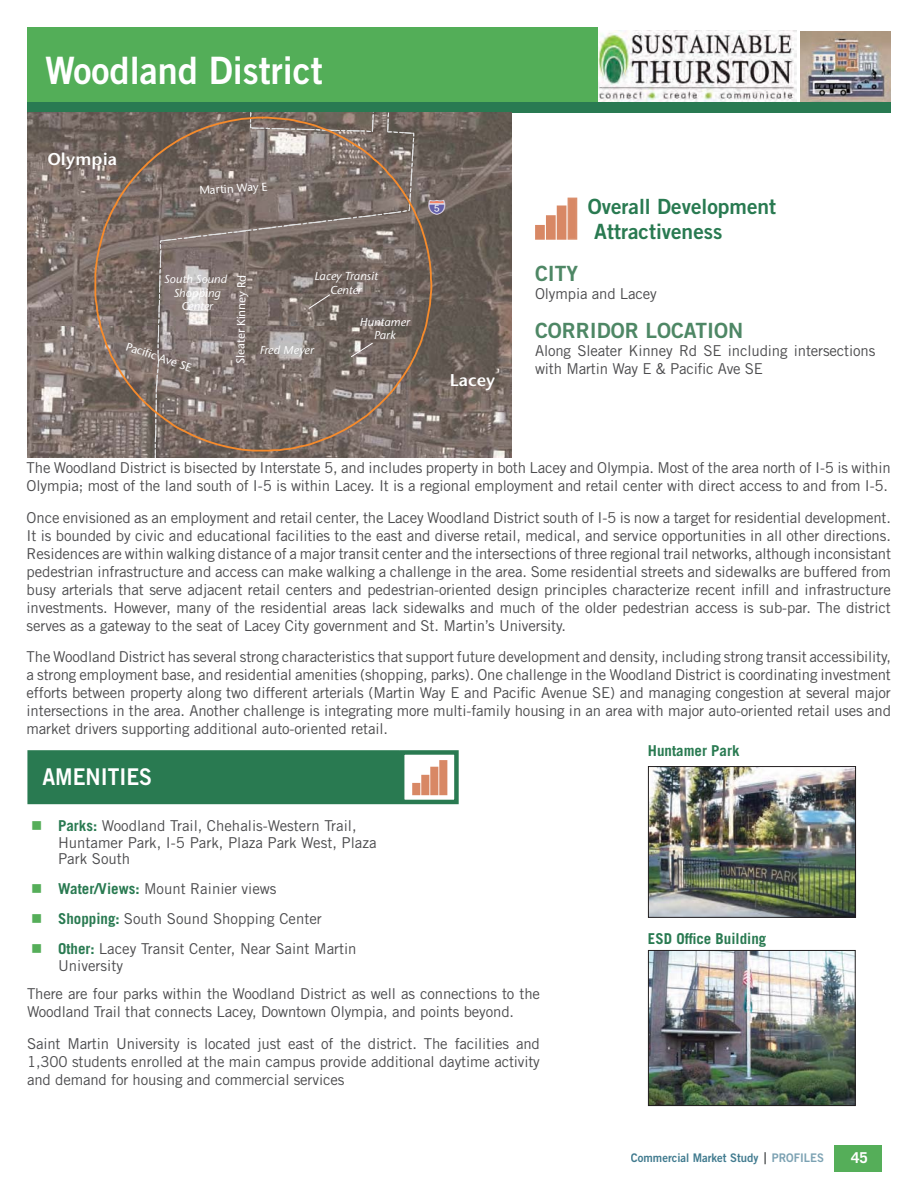
<style>
.page{position:relative;width:918px;height:1188px;background:#fff}
.page>*{position:absolute;margin:0;border:0;box-sizing:border-box;transform-origin:0 0}
.t1{font:37.8px "Trade Gothic LT Std Bd 2";color:#fff;scale:.95 1}
.t2{font:23.1px "Trade Gothic LT Std Bd 2";color:#fff;scale:.91 1}
.t3{font:23.1px "Ddvwa 03 h";color:#f58465}
.t4{font:21px/25.2px "Trade Gothic LT Std Bd 2";color:#297a51}
.t5{font:21px "Trade Gothic LT Std Bd 2";color:#4e8765}
.t6{font:600 17.1px "ITC Stone Sans";letter-spacing:.005em;color:#fff}
.t7{font:15px/18px "Trade Gothic LT Std";letter-spacing:-.01em;color:#4c4c4e}
.t8{font:700 15px "Trade Gothic LT Std";color:#297a51}
.t9{font:700 15px "Trade Gothic LT Std";color:#fff}
.t10{font:11.85px "Trade Gothic LT Std Bd 2";color:#417b8f;scale:.95 1}
.t11{font:italic 11.55px/13.8px "ITC Stone Sans";letter-spacing:-.005em;color:#fff;text-align:center}
.t12{font:11.55px "ITC Stone Sans";color:#fff}
.s1{color:#6460aa}
.s2{color:#fff}
.s3{color:#6e7072}
.s4{font-weight:700;color:#297a51}
.s5{color:#7ca2b3}
</style>
<div class="page">
<div style="left:27px;top:27px;width:864px;height:76px;background:#53ae58"></div>
<div style="left:27px;top:102px;width:864px;height:11px;background:#297a52"></div>
<div style="left:834px;top:1145px;width:48px;height:27px;background:#55ae59"></div>
<svg style="left:764px;top:1152px;width:2px;height:12px"></svg>
<div style="left:28px;top:751px;width:371px;height:52px;background:#297a51"></div>
<div style="left:27px;top:750px;width:373px;height:54px;border:2px solid #297a51"></div>
<img style="left:650px;top:768px;width:204px;height:148px">
<div style="left:648px;top:766px;width:208px;height:152px;border:1px solid #231f20"></div>
<img style="left:650px;top:952px;width:204px;height:152px">
<div style="left:648px;top:950px;width:208px;height:156px;border:1px solid #231f20"></div>
<div style="left:400px;top:750px;width:59px;height:54px;border:4px solid #297a51"></div>
<div style="left:536px;top:226px;width:8px;height:13px;background:#d88865"></div>
<div style="left:535px;top:225px;width:10px;height:15px;border:2px solid #d88865"></div>
<div style="left:547px;top:216px;width:8px;height:23px;background:#d88865"></div>
<div style="left:546px;top:215px;width:10px;height:25px;border:2px solid #d88865"></div>
<div style="left:558px;top:206px;width:8px;height:33px;background:#d88865"></div>
<div style="left:557px;top:206px;width:9px;height:34px;border:2px solid #d88865"></div>
<div style="left:568px;top:198px;width:8px;height:41px;background:#d88865"></div>
<div style="left:568px;top:198px;width:9px;height:42px;border:2px solid #da8f6d"></div>
<div style="left:413px;top:784px;width:7px;height:10px;background:#d88865"></div>
<div style="left:412px;top:783px;width:8px;height:12px;border:2px solid #d88865"></div>
<div style="left:422px;top:776px;width:7px;height:18px;background:#d88865"></div>
<div style="left:421px;top:775px;width:8px;height:20px;border:2px solid #d88865"></div>
<div style="left:431px;top:767px;width:7px;height:27px;background:#d88865"></div>
<div style="left:430px;top:767px;width:8px;height:28px;border:2px solid #d88865"></div>
<div style="left:440px;top:761px;width:7px;height:33px;background:#d88865"></div>
<div style="left:439px;top:760px;width:8px;height:35px;border:2px solid #d88865"></div>
<div style="left:796px;top:15px;width:95px;height:86px;background:#fff"></div>
<img style="left:801px;top:32px;width:90px;height:69px">
<div style="left:598px;top:15px;width:198px;height:86px;background:#fff"></div>
<img style="left:598px;top:30px;width:198px;height:71px">
<img style="left:27px;top:112px;width:484px;height:346px">
<svg style="left:94px;top:116px;width:339px;height:336px;background:#7a6b62"></svg>
<svg style="left:154px;top:112px;width:261px;height:346px;background:#80736d"></svg>
<h1 class="t1" style="left:45px;top:57px;width:294px">Woodland District</h1>
<p class="t6" style="left:47px;top:149px;width:71px">Olympia</p>
<p class="t12" style="left:199px;top:186px;width:70px;rotate:-4deg">Martin Way E</p>
<h2 class="t3" style="left:429px;top:198px;width:19px">!<span class="s1">"</span><span class="s2">`</span><span class="s3">$</span></h2>
<p class="t11" style="left:165px;top:273px;width:64px">South Sound<br>Shopping<br>Center</p>
<p class="t12" style="left:128px;top:342px;width:70px;rotate:18deg">Pacific Ave SE</p>
<p class="t12" style="left:236px;top:363px;width:90px;rotate:-89deg">Sleater Kinney Rd</p>
<p class="t11" style="left:314px;top:270px;width:65px">Lacey Transit<br>Center</p>
<p class="t11" style="left:260px;top:345px;width:56px">Fred Meyer</p>
<p class="t11" style="left:360px;top:316px;width:52px">Huntamer<br>Park</p>
<p class="t6" style="left:450px;top:370px;width:47px">Lacey</p>
<h3 class="t4" style="left:594px;top:195px;width:184px;text-indent:-6px">Overall Development<br>Attractiveness</h3>
<h3 class="t5" style="left:535px;top:266px;width:45px">CITY</h3>
<p class="t7" style="left:535px;top:286px;width:123px">Olympia and Lacey</p>
<h3 class="t5" style="left:535px;top:322px;width:210px">CORRIDOR LOCATION</h3>
<p class="t7" style="left:535px;top:343px;width:342px">Along Sleater Kinney Rd SE including intersections with Martin Way E &amp; Pacific Ave SE</p>
<p class="t7" style="left:27px;top:460px;width:866px">The Woodland District is bisected by Interstate 5, and includes property in both Lacey and Olympia. Most of the area north of I-5 is within<br>Olympia; most of the land south of I-5 is within Lacey. It is a regional employment and retail center with direct access to and from I-5.</p>
<p class="t7" style="left:27px;top:510px;width:866px;text-align:justify">Once envisioned as an employment and retail center, the Lacey Woodland District south of I-5 is now a target for residential development.<br>It is bounded by civic and educational facilities to the east and diverse retail, medical, and service opportunities in all other directions.<br>Residences are within walking distance of a major transit center and the intersections of three regional trail networks, although inconsistant pedestrian infrastructure and access can make walking a challenge in the area. Some residential streets and sidewalks are buffered from busy arterials that serve adjacent retail centers and pedestrian-oriented design principles characterize recent infill and infrastructure investments. However, many of the residential areas lack sidewalks and much of the older pedestrian access is sub-par. The district serves as a gateway to the seat of Lacey City government and St. Martin’s University.</p>
<p class="t7" style="left:27px;top:649px;width:866px;text-align:justify">The Woodland District has several strong characteristics that support future development and density, including strong transit accessibility, a strong employment base, and residential amenities (shopping, parks). One challenge in the Woodland District is coordinating investment efforts between property along two different arterials (Martin Way E and Pacific Avenue SE) and managing congestion at several major intersections in the area. Another challenge is integrating more multi-family housing in an area with major auto-oriented retail uses and market drivers supporting additional auto-oriented retail.</p>
<h2 class="t2" style="left:42px;top:768px;width:122px">AMENITIES</h2>
<p class="t7" style="left:58px;top:819px;width:320px;line-height:16.5px"><span class="s4">Parks:</span> Woodland Trail, Chehalis-Western Trail,<br>Huntamer Park, I-5 Park, Plaza Park West, Plaza<br>Park South</p>
<p class="t7" style="left:58px;top:875px;width:300px;line-height:30px"><span class="s4">Water/Views:</span> Mount Rainier views<br><span class="s4">Shopping:</span> South Sound Shopping Center<br><span class="s4">Other:</span> Lacey Transit Center, Near Saint Martin</p>
<p class="t7" style="left:58px;top:958px;width:66px">University</p>
<p class="t7" style="left:27px;top:986px;width:515px">There are four parks within the Woodland District as well as connections to the<br>Woodland Trail that connects Lacey, Downtown Olympia, and points beyond.</p>
<p class="t7" style="left:27px;top:1036px;width:514px;text-align:justify">Saint Martin University is located just east of the district. The facilities and 1,300 students enrolled at the main campus provide additional daytime activity and demand for housing and commercial services</p>
<p class="t8" style="left:648px;top:745px;width:93px">Huntamer Park</p>
<p class="t8" style="left:648px;top:933px;width:120px">ESD Office Building</p>
<p class="t10" style="left:631px;top:1154px;width:205px">Commercial Market Study <span class="s5">PROFILES</span></p>
<p class="t9" style="left:851px;top:1152px;width:18px">45</p>
</div>
